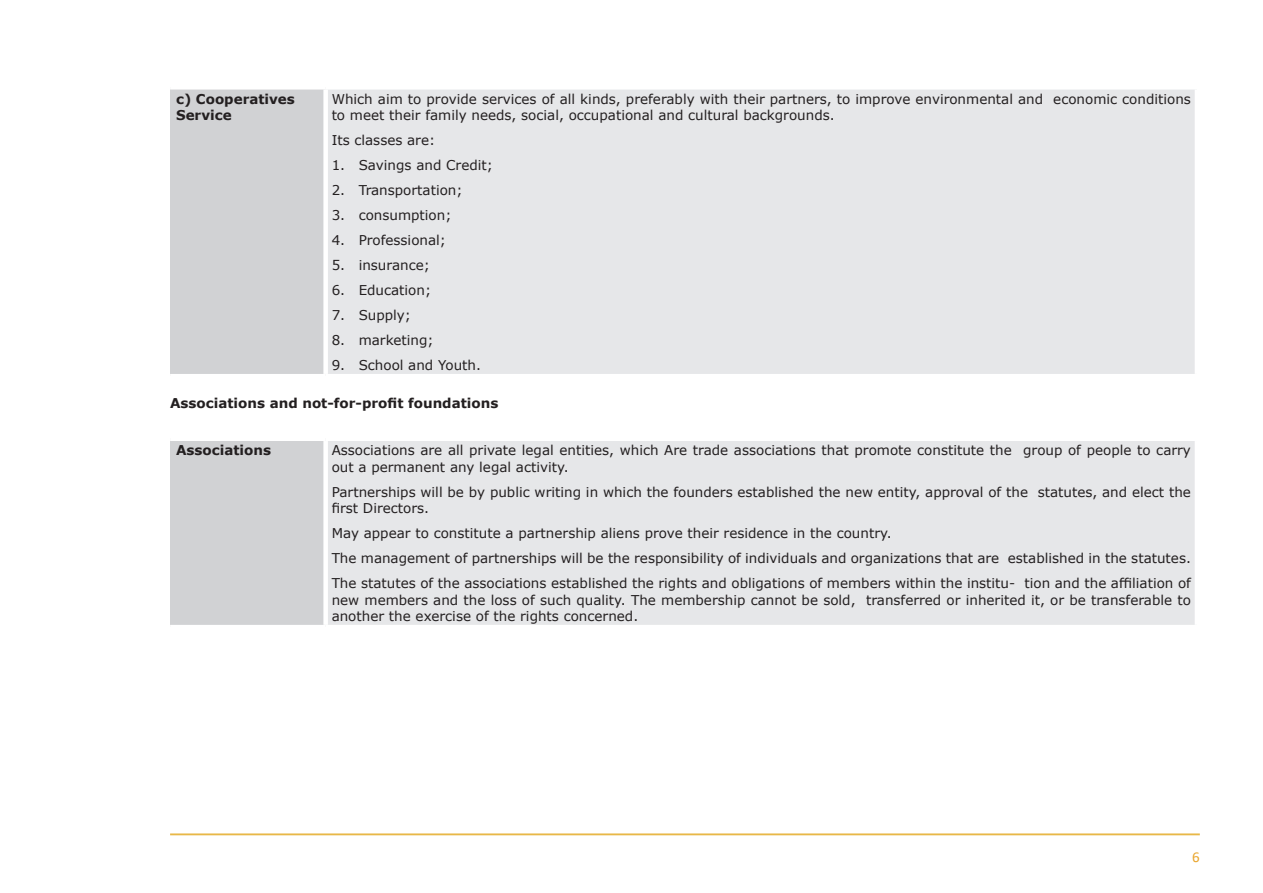
<style>
.page{position:relative;width:1263px;height:893px;background:#fff}
.page>*{position:absolute;margin:0;border:0;box-sizing:border-box;transform-origin:0 0}
.t1{font:15px "Calibri";color:#e9a52c}
.t2{font:13.5px/16.5px "Verdana";color:#231f20}
.t3{font:700 13.5px/16.5px "Verdana";color:#231f20}
</style>
<div class="page">
<hr style="left:170px;top:833px;width:1030px;height:2px;background:#e8b848">
<div style="left:170px;top:87px;width:156px;height:289px;background:#d1d2d4"></div>
<div style="left:326px;top:87px;width:871px;height:289px;background:#e6e7e9"></div>
<div style="left:170px;top:85px;width:156px;height:5px;background:#fff"></div>
<div style="left:326px;top:85px;width:873px;height:5px;background:#fff"></div>
<div style="left:323px;top:90px;width:5px;height:284px;background:#fff"></div>
<hr style="left:1195px;top:90px;width:4px;height:284px;background:#fff">
<hr style="left:170px;top:374px;width:156px;height:4px;background:#fff">
<hr style="left:326px;top:374px;width:873px;height:4px;background:#fff">
<div style="left:170px;top:439px;width:156px;height:188px;background:#d1d2d4"></div>
<div style="left:326px;top:439px;width:871px;height:188px;background:#e6e7e9"></div>
<div style="left:170px;top:436px;width:156px;height:5px;background:#fff"></div>
<div style="left:326px;top:436px;width:873px;height:5px;background:#fff"></div>
<div style="left:323px;top:441px;width:5px;height:184px;background:#fff"></div>
<hr style="left:1195px;top:441px;width:4px;height:184px;background:#fff">
<hr style="left:170px;top:625px;width:156px;height:4px;background:#fff">
<hr style="left:326px;top:625px;width:873px;height:4px;background:#fff">
<p class="t3" style="left:176px;top:90px;width:120px">c) Cooperatives<br>Service</p>
<p class="t2" style="left:332px;top:90px;width:861px">Which aim to provide services of all kinds, preferably with their partners, to improve environmental and economic conditions to meet their family needs, social, occupational and cultural backgrounds.</p>
<p class="t2" style="left:332px;top:132px;width:105px">Its classes are:</p>
<p class="t2" style="left:332px;top:157px;width:163px">1. Savings and Credit;</p>
<p class="t2" style="left:332px;top:182px;width:132px">2. Transportation;</p>
<p class="t2" style="left:332px;top:207px;width:121px">3. consumption;</p>
<p class="t2" style="left:332px;top:232px;width:116px">4. Professional;</p>
<p class="t2" style="left:332px;top:257px;width:100px">5. insurance;</p>
<p class="t2" style="left:332px;top:282px;width:101px">6. Education;</p>
<p class="t2" style="left:332px;top:307px;width:81px">7. Supply;</p>
<p class="t2" style="left:332px;top:332px;width:104px">8. marketing;</p>
<p class="t2" style="left:332px;top:357px;width:151px">9. School and Youth.</p>
<p class="t3" style="left:170px;top:395px;width:330px">Associations and not-for-profit foundations</p>
<p class="t3" style="left:176px;top:442px;width:96px">Associations</p>
<p class="t2" style="left:332px;top:442px;width:861px">Associations are all private legal entities, which Are trade associations that promote constitute the group of people to carry out a permanent any legal activity.</p>
<p class="t2" style="left:332px;top:483px;width:861px">Partnerships will be by public writing in which the founders established the new entity, approval of the statutes, and elect the first Directors.</p>
<p class="t2" style="left:332px;top:520px;width:861px;line-height:25px">May appear to constitute a partnership aliens prove their residence in the country.<br>The management of partnerships will be the responsibility of individuals and organizations that are established in the statutes.<br>The statutes of the associations established the rights and obligations of members within the institu- tion and the affiliation of</p>
<p class="t2" style="left:332px;top:591px;width:861px">new members and the loss of such quality. The membership cannot be sold, transferred or inherited it, or be transferable to another the exercise of the rights concerned.</p>
<p class="t1" style="left:1192px;top:846px;width:9px">6</p>
</div>
